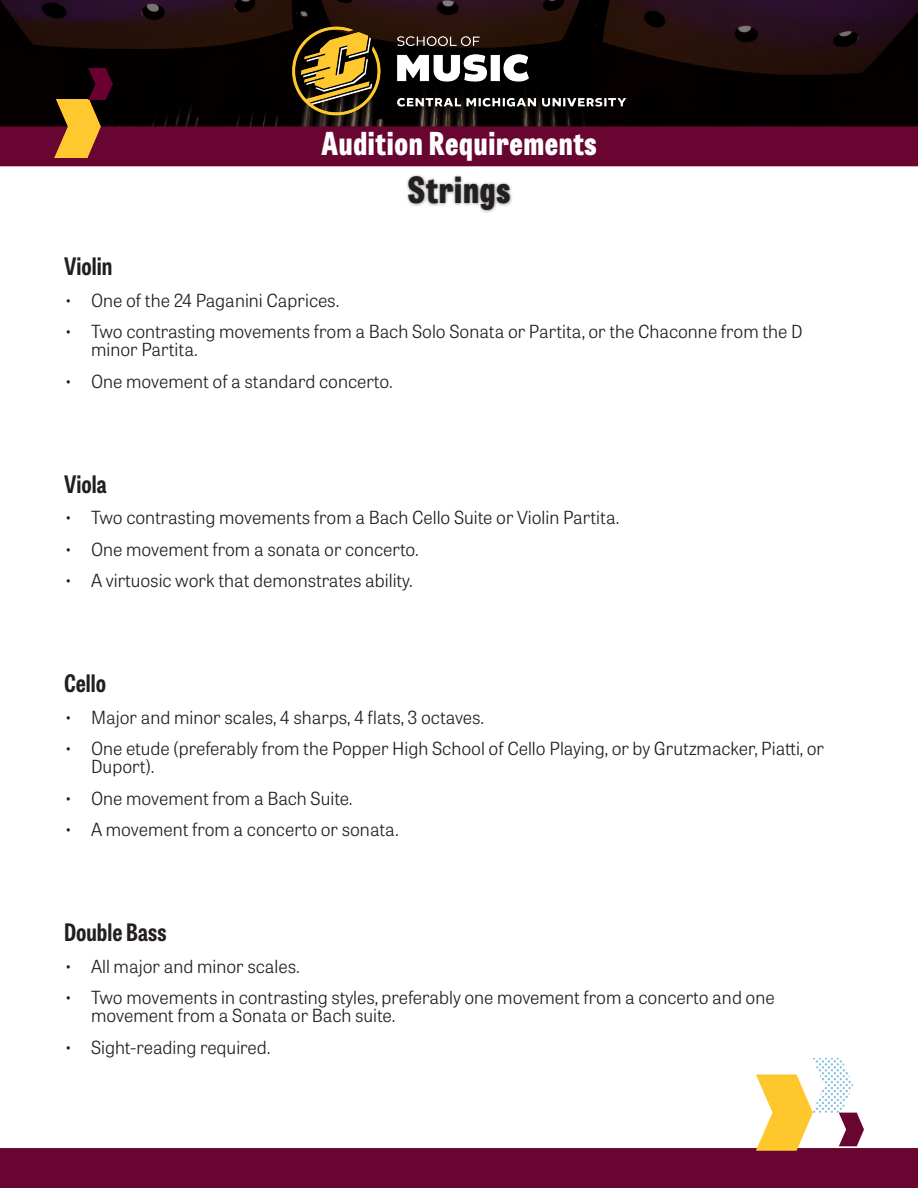
<style>
.page{position:relative;width:918px;height:1188px;background:#fff}
.page>*{position:absolute;margin:0;border:0;box-sizing:border-box;transform-origin:0 0}
.Headline_-_Accent_Ta{font:800 36px "Tablet Gothic Condensed";letter-spacing:.025em;color:#231f20}
.Headline_-_Accent_Ta-2{font:800 31.5px "Tablet Gothic Condensed";letter-spacing:.025em;color:#fff}
.Subhead_Tablet{font:700 24px "Tablet Gothic Condensed";color:#231f20}
.Body_Copy_-_LT_BCK{font:700 24px "Tablet Gothic Condensed";color:#231f20}
.t1{font:300 18px/18px "Tablet Gothic";color:#231f20}
</style>
<div class="page">
<div style="left:0;top:0;width:918px;height:145px;background:#231f20;opacity:.75"></div>
<div style="left:1px;top:127px;width:916px;height:39px;background:#690531"></div>
<div style="left:0;top:126px;width:918px;height:40px;border:2px solid #690531"></div>
<img style="left:288px;top:24px;width:342px;height:94px">
<img style="left:54px;top:100px;width:47px;height:57px">
<img style="left:89px;top:69px;width:23px;height:31px">
<div style="left:406px;top:174px;width:108px;height:39px;background:#231f20;opacity:.55"></div>
<div style="left:1px;top:1149px;width:916px;height:38px;background:#690531"></div>
<div style="left:0;top:1148px;width:918px;height:40px;border:2px solid #690531"></div>
<svg style="left:756px;top:1058px;width:108px;height:93px"></svg>
<p class="Headline_-_Accent_Ta-2" style="left:321px;top:120px;width:277px">Audition Requirements</p>
<p class="Headline_-_Accent_Ta" style="left:408px;top:162px;width:104px">Strings</p>
<p class="Subhead_Tablet" style="left:64px;top:250px;width:50px">Violin</p>
<p class="t1" style="left:64px;top:291px;width:277px">• One of the 24 Paganini Caprices.</p>
<p class="t1" style="left:91px;top:322px;width:713px;text-indent:-27px">• Two contrasting movements from a Bach Solo Sonata or Partita, or the Chaconne from the D minor Partita.</p>
<p class="t1" style="left:64px;top:372px;width:330px">• One movement of a standard concerto.</p>
<p class="Subhead_Tablet" style="left:64px;top:468px;width:44px">Viola</p>
<p class="t1" style="left:64px;top:508px;width:557px">• Two contrasting movements from a Bach Cello Suite or Violin Partita.</p>
<p class="t1" style="left:64px;top:540px;width:356px">• One movement from a sonata or concerto.</p>
<p class="t1" style="left:64px;top:571px;width:350px">• A virtuosic work that demonstrates ability.</p>
<p class="Subhead_Tablet" style="left:64px;top:667px;width:43px">Cello</p>
<p class="t1" style="left:64px;top:708px;width:422px">• Major and minor scales, 4 sharps, 4 flats, 3 octaves.</p>
<p class="t1" style="left:91px;top:739px;width:734px;text-indent:-27px">• One etude (preferably from the Popper High School of Cello Playing, or by Grutzmacker, Piatti, or<br>Duport).</p>
<p class="t1" style="left:64px;top:789px;width:290px">• One movement from a Bach Suite.</p>
<p class="t1" style="left:64px;top:820px;width:336px">• A movement from a concerto or sonata.</p>
<p class="Body_Copy_-_LT_BCK" style="left:64px;top:916px;width:104px">Double Bass</p>
<p class="t1" style="left:64px;top:957px;width:237px">• All major and minor scales.</p>
<p class="t1" style="left:91px;top:988px;width:685px;text-indent:-27px">• Two movements in contrasting styles, preferably one movement from a concerto and one movement from a Sonata or Bach suite.</p>
<p class="t1" style="left:64px;top:1038px;width:208px">• Sight-reading required.</p>
</div>
